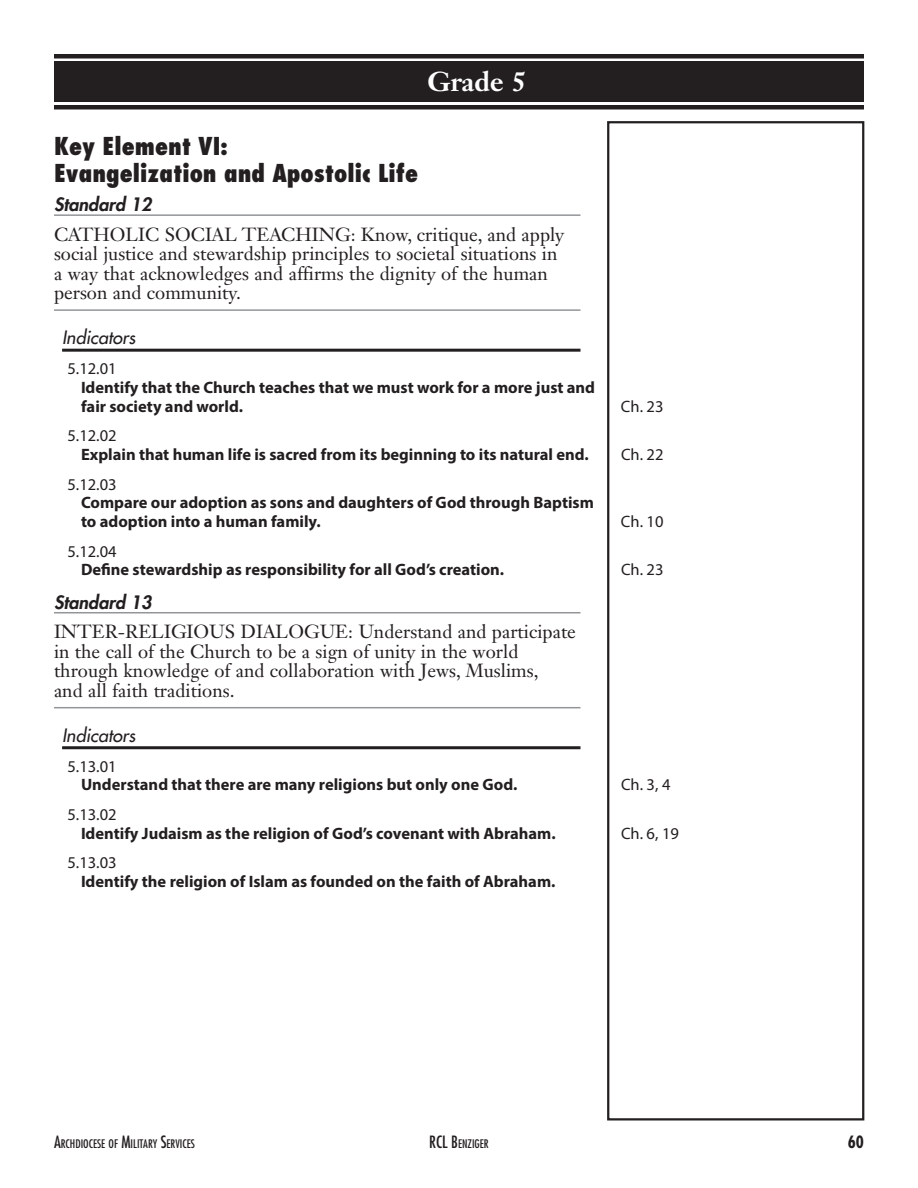
<style>
.page{position:relative;width:918px;height:1188px;background:#fff}
.page>*{position:absolute;margin:0;border:0;box-sizing:border-box;transform-origin:0 0}
.Heading_blk_bar{font:700 27px "Janson Text LT Std";color:#fff}
.Key_Element{font:800 condensed 24px/27px "Futura Std";color:#231f20}
.Creed{font:18.75px/19.5px "Janson Text LT Std";color:#231f20}
.Standard_I{font:italic 800 18px "Futura Std";color:#231f20}
.Indicators{font:italic 500 18px "Futura Std";color:#231f20}
.Corr_Military_Servic{font:700 16.5px/18.8px "Myriad Pro";color:#231f20}
.Corr_PK_01_01{font:16.5px "Myriad Pro";color:#231f20}
.Corr_Military_Servic-2{font:16.5px "Myriad Pro";color:#231f20}
.t1{font:700 condensed 16.5px "Futura Std";color:#231f20}
.t2{font:condensed 11.55px "Futura Std";color:#231f20}
.s1{font-size:16.5px}
</style>
<div class="page">
<div style="left:54px;top:105px;width:810px;height:5px;background:#231f20"></div>
<div style="left:54px;top:54px;width:810px;height:5px;background:#231f20"></div>
<div style="left:607px;top:121px;width:257px;height:999px;border:2px solid #231f20"></div>
<div style="left:54px;top:62px;width:810px;height:40px;background:#231f20"></div>
<hr style="left:54px;top:214px;width:526px;height:2px;background:#939598">
<hr style="left:54px;top:309px;width:526px;height:2px;background:#939598">
<hr style="left:62px;top:349px;width:519px;height:3px;background:#231f20">
<hr style="left:54px;top:612px;width:526px;height:1px;background:#939598">
<hr style="left:54px;top:707px;width:526px;height:1px;background:#939598">
<hr style="left:62px;top:746px;width:519px;height:3px;background:#231f20">
<h1 class="Heading_blk_bar" style="left:394px;top:64px;width:168px">Kindergarten</h1>
<p class="Heading_blk_bar" style="left:428px;top:64px;width:100px">Grade 5</p>
<p class="Key_Element" style="left:54px;top:132px;width:366px">Key Element VI:<br>Evangelization and Apostolic Life</p>
<p class="Standard_I" style="left:54px;top:193px;width:99px">Standard 12</p>
<p class="Creed" style="left:54px;top:224px;width:512px">CATHOLIC SOCIAL TEACHING: Know, critique, and apply social justice and stewardship principles to societal situations in a way that acknowledges and affirms the dignity of the human person and community.</p>
<p class="Indicators" style="left:62px;top:326px;width:75px">Indicators</p>
<p class="Corr_PK_01_01" style="left:68px;top:358px;width:51px">5.12.01</p>
<p class="Corr_Military_Servic" style="left:81px;top:377px;width:516px">Identify that the Church teaches that we must work for a more just and fair society and world.</p>
<p class="Corr_Military_Servic-2" style="left:621px;top:396px;width:44px">Ch. 23</p>
<p class="Corr_PK_01_01" style="left:68px;top:426px;width:51px">5.12.02</p>
<p class="Corr_Military_Servic" style="left:81px;top:445px;width:509px">Explain that human life is sacred from its beginning to its natural end.</p>
<p class="Corr_Military_Servic-2" style="left:621px;top:444px;width:44px">Ch. 22</p>
<p class="Corr_PK_01_01" style="left:68px;top:474px;width:51px">5.12.03</p>
<p class="Corr_Military_Servic" style="left:81px;top:493px;width:514px">Compare our adoption as sons and daughters of God through Baptism to adoption into a human family.</p>
<p class="Corr_Military_Servic-2" style="left:621px;top:511px;width:44px">Ch. 10</p>
<p class="Corr_PK_01_01" style="left:68px;top:541px;width:51px">5.12.04</p>
<p class="Corr_Military_Servic" style="left:81px;top:560px;width:425px">Define stewardship as responsibility for all God’s creation.</p>
<p class="Corr_Military_Servic-2" style="left:621px;top:560px;width:44px">Ch. 23</p>
<p class="Standard_I" style="left:54px;top:591px;width:99px">Standard 13</p>
<p class="Creed" style="left:54px;top:622px;width:523px">INTER-RELIGIOUS DIALOGUE: Understand and participate in the call of the Church to be a sign of unity in the world through knowledge of and collaboration with Jews, Muslims,<br>and all faith traditions.</p>
<p class="Indicators" style="left:62px;top:724px;width:75px">Indicators</p>
<p class="Corr_PK_01_01" style="left:68px;top:756px;width:51px">5.13.01</p>
<p class="Corr_Military_Servic" style="left:81px;top:775px;width:438px">Understand that there are many religions but only one God.</p>
<p class="Corr_Military_Servic-2" style="left:621px;top:775px;width:51px">Ch. 3, 4</p>
<p class="Corr_PK_01_01" style="left:68px;top:804px;width:51px">5.13.02</p>
<p class="Corr_Military_Servic" style="left:81px;top:823px;width:476px">Identify Judaism as the religion of God’s covenant with Abraham.</p>
<p class="Corr_Military_Servic-2" style="left:621px;top:823px;width:59px">Ch. 6, 19</p>
<p class="Corr_PK_01_01" style="left:68px;top:853px;width:51px">5.13.03</p>
<p class="Corr_Military_Servic" style="left:81px;top:872px;width:476px">Identify the religion of Islam as founded on the faith of Abraham.</p>
<p class="t2" style="left:54px;top:1136px;width:142px"><span class="s1">A</span>RCHDIOCESE OF <span class="s1">M</span>ILITARY <span class="s1">S</span>ERVICES</p>
<p class="t2" style="left:429px;top:1136px;width:61px"><span class="s1">RCL B</span>ENZIGER</p>
<p class="t1" style="left:848px;top:1131px;width:18px">60</p>
</div>
